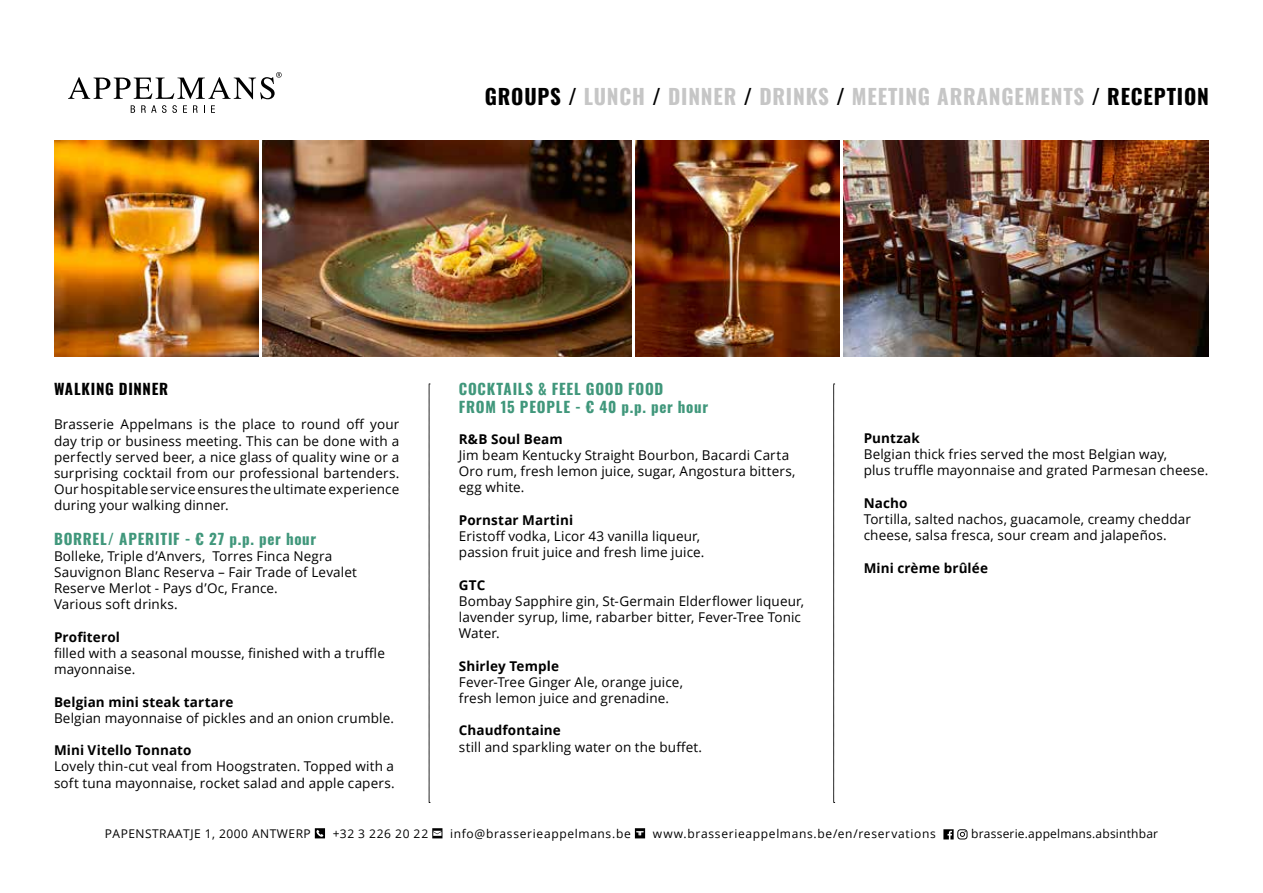
<style>
.page{position:relative;width:1263px;height:893px;background:#fff}
.page>*{position:absolute;margin:0;border:0;box-sizing:border-box;transform-origin:0 0}
.t1{font:700 21px "Oswald";letter-spacing:.04em;color:#c6c6c6}
.t2{font:700 15px/18px "Oswald";letter-spacing:.05em;color:#40977b}
.t3{font:700 15px "Oswald";letter-spacing:.045em;color:#000}
.t4{font:13.5px/16.2px "Open Sans";letter-spacing:.01em;color:#000}
.t5{font:700 13.5px "Open Sans";letter-spacing:.01em;color:#000}
.t6{font:12px "Open Sans";letter-spacing:.05em;color:#000}
.t7{font:12px "Open Sans";letter-spacing:.015em;color:#000}
.s1{color:#000}
</style>
<div class="page">
<svg style="left:315px;top:828px;width:10px;height:10px"></svg>
<svg style="left:432px;top:828px;width:10px;height:10px"></svg>
<svg style="left:635px;top:828px;width:10px;height:10px"></svg>
<svg style="left:943px;top:829px;width:24px;height:10px"></svg>
<svg style="left:429px;top:384px;width:1px;height:419px"></svg>
<svg style="left:833px;top:384px;width:2px;height:419px"></svg>
<svg style="left:68px;top:72px;width:214px;height:27px"></svg>
<svg style="left:131px;top:105px;width:4px;height:8px"></svg>
<svg style="left:141px;top:105px;width:36px;height:8px"></svg>
<svg style="left:183px;top:105px;width:4px;height:8px"></svg>
<svg style="left:193px;top:105px;width:5px;height:8px"></svg>
<svg style="left:211px;top:105px;width:4px;height:8px"></svg>
<img style="left:54px;top:140px;width:204px;height:216px">
<img style="left:635px;top:140px;width:205px;height:216px">
<img style="left:262px;top:140px;width:369px;height:216px">
<img style="left:844px;top:140px;width:365px;height:216px">
<h1 class="t1" style="left:485px;top:85px;width:726px"><span class="s1">GROUPS /</span> LUNCH <span class="s1">/</span> DINNER <span class="s1">/</span> DRINKS <span class="s1">/</span> MEETING ARRANGEMENTS <span class="s1">/ RECEPTION</span></h1>
<p class="t3" style="left:54px;top:381px;width:116px">WALKING DINNER</p>
<p class="t4" style="left:54px;top:416px;width:347px;text-align:justify">Brasserie Appelmans is the place to round off your day trip or business meeting. This can be done with a perfectly served beer, a nice glass of quality wine or a surprising cocktail from our professional bartenders.<br>Our hospitable service ensures the ultimate experience during your walking dinner.</p>
<p class="t2" style="left:54px;top:530px;width:264px">BORREL/ APERITIF - € 27 p.p. per hour</p>
<p class="t4" style="left:54px;top:547px;width:304px">Bolleke, Triple d’Anvers, Torres Finca Negra Sauvignon Blanc Reserva – Fair Trade of Levalet Reserve Merlot - Pays d’Oc, France.<br>Various soft drinks.</p>
<p class="t5" style="left:54px;top:627px;width:67px">Profiterol</p>
<p class="t4" style="left:54px;top:645px;width:332px">filled with a seasonal mousse, finished with a truffle mayonnaise.</p>
<p class="t5" style="left:54px;top:692px;width:181px">Belgian mini steak tartare</p>
<p class="t4" style="left:54px;top:709px;width:341px">Belgian mayonnaise of pickles and an onion crumble.</p>
<p class="t5" style="left:54px;top:741px;width:139px">Mini Vitello Tonnato</p>
<p class="t4" style="left:54px;top:758px;width:342px">Lovely thin-cut veal from Hoogstraten. Topped with a soft tuna mayonnaise, rocket salad and apple capers.</p>
<p class="t2" style="left:459px;top:381px;width:251px">COCKTAILS &amp; FEEL GOOD FOOD<br>FROM 15 PEOPLE - € 40 p.p. per hour</p>
<p class="t5" style="left:459px;top:429px;width:105px">R&amp;B Soul Beam</p>
<p class="t4" style="left:459px;top:447px;width:338px">Jim beam Kentucky Straight Bourbon, Bacardi Carta<br>Oro rum, fresh lemon juice, sugar, Angostura bitters, egg white.</p>
<p class="t5" style="left:459px;top:510px;width:116px">Pornstar Martini</p>
<p class="t4" style="left:459px;top:528px;width:247px">Eristoff vodka, Licor 43 vanilla liqueur, passion fruit juice and fresh lime juice.</p>
<p class="t5" style="left:459px;top:575px;width:28px">GTC</p>
<p class="t4" style="left:459px;top:592px;width:347px">Bombay Sapphire gin, St-Germain Elderflower liqueur, lavender syrup, lime, rabarber bitter, Fever-Tree Tonic<br>Water.</p>
<p class="t5" style="left:459px;top:656px;width:102px">Shirley Temple</p>
<p class="t4" style="left:459px;top:673px;width:226px">Fever-Tree Ginger Ale, orange juice, fresh lemon juice and grenadine.</p>
<p class="t5" style="left:459px;top:721px;width:104px">Chaudfontaine</p>
<p class="t4" style="left:459px;top:738px;width:245px">still and sparkling water on the buffet.</p>
<p class="t5" style="left:864px;top:428px;width:58px">Puntzak</p>
<p class="t4" style="left:864px;top:446px;width:346px">Belgian thick fries served the most Belgian way,<br>plus truffle mayonnaise and grated Parmesan cheese.</p>
<p class="t5" style="left:864px;top:493px;width:45px">Nacho</p>
<p class="t4" style="left:864px;top:511px;width:329px">Tortilla, salted nachos, guacamole, creamy cheddar cheese, salsa fresca, sour cream and jalapeños.</p>
<p class="t5" style="left:864px;top:558px;width:126px">Mini crème brûlée</p>
<p class="t6" style="left:105px;top:826px;width:207px">PAPENSTRAATJE 1, 2000 ANTWERP</p>
<p class="t6" style="left:333px;top:826px;width:97px">+32 3 226 20 22</p>
<p class="t6" style="left:450px;top:826px;width:182px">info@brasserieappelmans.be</p>
<p class="t6" style="left:653px;top:826px;width:284px">www.brasserieappelmans.be/en/reservations</p>
<p class="t7" style="left:971px;top:826px;width:188px">brasserie.appelmans.absinthbar</p>
</div>
